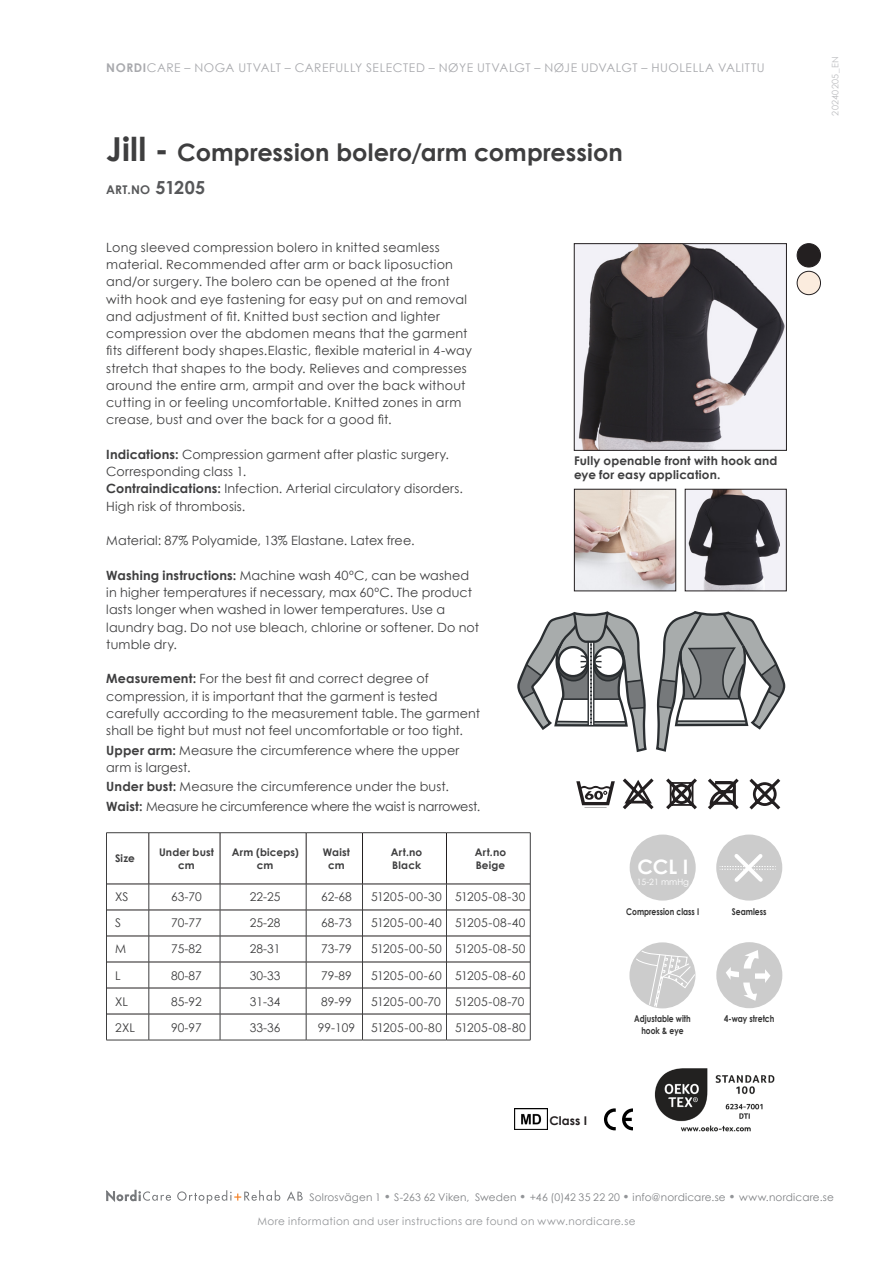
<style>
.page{position:relative;width:893px;height:1263px;background:#fff}
.page>*{position:absolute;margin:0;border:0;box-sizing:border-box;transform-origin:0 0}
.Vanlig{font:700 24px "Century Gothic";letter-spacing:.005em;color:#3e3e3f}
.t1{font:700 19.95px "Century Gothic";color:#fff}
.Paragraph_Style_1{font:12.75px/17.2px "Century Gothic";letter-spacing:.015em;color:#3e3e3f}
.Paragraph_Style_1-2{font:12.75px "Century Gothic";letter-spacing:-.01em;color:#3e3e3f}
.t2{font:12px "Century Gothic";color:#3e3e3f}
.t3{font:12px "Century Gothic";letter-spacing:.02em;color:#3e3e3f}
.t4{font:12px "Century Gothic";letter-spacing:.045em;color:#a8a9ad}
.t5{font:700 12px/14.4px "Century Gothic";letter-spacing:.01em;color:#3e3e3f}
.t6{font:700 12px "Century Gothic";color:#57585a}
.t7{font:700 12px "Century Gothic";color:#231f20}
.t8{font:10.5px "Century Gothic";letter-spacing:.015em;color:#808285}
.t9{font:10.5px "Century Gothic";letter-spacing:.035em;color:#939598}
.t10{font:700 10.5px/12.6px "Century Gothic";letter-spacing:.02em;color:#3e3e3f;text-align:center}
.t11{font:700 9.3px "Century Gothic";color:rgb(0 0 0/.8);scale:.82 1}
.t12{font:700 9.3px "Century Gothic";color:rgb(0 0 0/.8);scale:.83 1}
.t13{font:9px "Century Gothic";letter-spacing:.03em;color:#bcbdc0}
.t14{font:8.7px "Century Gothic";color:#fff}
.s1{font-weight:700}
.s2{font-size:33px}
.s3{font-size:18px}
.s4{font-weight:700;font-size:12px;color:#939598}
</style>
<div class="page">
<svg style="left:716px;top:834px;width:67px;height:67px"></svg>
<svg style="left:716px;top:942px;width:67px;height:67px"></svg>
<svg style="left:629px;top:942px;width:67px;height:67px"></svg>
<svg style="left:629px;top:834px;width:67px;height:67px"></svg>
<img style="left:654px;top:1068px;width:121px;height:64px">
<img style="left:576px;top:245px;width:209px;height:203px">
<div style="left:574px;top:243px;width:213px;height:207px;border:1px solid #231f20"></div>
<svg style="left:576px;top:781px;width:39px;height:25px"></svg>
<svg style="left:623px;top:778px;width:31px;height:31px"></svg>
<svg style="left:749px;top:779px;width:31px;height:30px"></svg>
<svg style="left:708px;top:778px;width:31px;height:31px"></svg>
<svg style="left:666px;top:778px;width:31px;height:31px"></svg>
<svg style="left:517px;top:611px;width:269px;height:141px"></svg>
<svg style="left:622px;top:1108px;width:11px;height:22px"></svg>
<svg style="left:604px;top:1108px;width:12px;height:22px"></svg>
<img style="left:514px;top:1109px;width:33px;height:20px">
<div style="left:797px;top:271px;width:23px;height:24px;background:#fbecde;border-radius:50%"></div>
<div style="left:797px;top:271px;width:24px;height:24px;border:1px solid #231f20;border-radius:50%"></div>
<div style="left:797px;top:244px;width:23px;height:23px;background:#231f20;border-radius:50%"></div>
<div style="left:797px;top:243px;width:24px;height:24px;border:1px solid #231f20;border-radius:50%"></div>
<img style="left:687px;top:491px;width:97px;height:98px">
<img style="left:576px;top:491px;width:98px;height:98px">
<div style="left:574px;top:489px;width:102px;height:102px;border:1px solid #231f20"></div>
<svg style="left:106px;top:1190px;width:65px;height:12px"></svg>
<svg style="left:177px;top:1190px;width:103px;height:14px"></svg>
<svg style="left:287px;top:1191px;width:16px;height:9px"></svg>
<hr style="left:106px;top:832px;width:43px;height:1px;background:#3e3e3f">
<hr style="left:106px;top:1040px;width:43px;height:1px;background:#3e3e3f">
<hr style="left:149px;top:832px;width:71px;height:1px;background:#3e3e3f">
<hr style="left:220px;top:832px;width:86px;height:1px;background:#3e3e3f">
<hr style="left:306px;top:832px;width:56px;height:1px;background:#3e3e3f">
<hr style="left:362px;top:832px;width:84px;height:1px;background:#3e3e3f">
<hr style="left:446px;top:832px;width:84px;height:1px;background:#3e3e3f">
<hr style="left:149px;top:1040px;width:71px;height:1px;background:#3e3e3f">
<hr style="left:220px;top:1040px;width:86px;height:1px;background:#3e3e3f">
<hr style="left:306px;top:1040px;width:56px;height:1px;background:#3e3e3f">
<hr style="left:362px;top:1040px;width:84px;height:1px;background:#3e3e3f">
<hr style="left:446px;top:1040px;width:84px;height:1px;background:#3e3e3f">
<svg style="left:106px;top:833px;width:425px;height:207px"></svg>
<p class="t4" style="left:106px;top:60px;width:660px"><span class="s1">NORDI</span>CARE – NOGA UTVALT – CAREFULLY SELECTED – NØYE UTVALGT – NØJE UDVALGT – HUOLELLA VALITTU</p>
<p class="Vanlig" style="left:106px;top:137px;width:518px"><span class="s2">Jill -</span> Compression bolero/arm compression</p>
<p class="t6" style="left:106px;top:182px;width:100px">ART.NO <span class="s3">51205</span></p>
<p class="Paragraph_Style_1" style="left:106px;top:239px;width:367px">Long sleeved compression bolero in knitted seamless material. Recommended after arm or back liposuction and/or surgery. The bolero can be opened at the front with hook and eye fastening for easy put on and removal and adjustment of fit. Knitted bust section and lighter compression over the abdomen means that the garment fits different body shapes.Elastic, flexible material in 4-way stretch that shapes to the body. Relieves and compresses around the entire arm, armpit and over the back without cutting in or feeling uncomfortable. Knitted zones in arm crease, bust and over the back for a good fit.</p>
<p class="Paragraph_Style_1" style="left:106px;top:446px;width:344px"><span class="s1">Indications:</span> Compression garment after plastic surgery.<br>Corresponding class 1.</p>
<p class="Paragraph_Style_1" style="left:106px;top:480px;width:358px"><span class="s1">Contraindications:</span> Infection. Arterial circulatory disorders.</p>
<p class="Paragraph_Style_1" style="left:106px;top:497px;width:141px">High risk of thrombosis.</p>
<p class="Paragraph_Style_1" style="left:106px;top:532px;width:310px">Material: 87% Polyamide, 13% Elastane. Latex free.</p>
<p class="Paragraph_Style_1" style="left:106px;top:566px;width:374px"><span class="s1">Washing instructions:</span> Machine wash 40ºC, can be washed in higher temperatures if necessary, max 60ºC. The product lasts longer when washed in lower temperatures. Use a laundry bag. Do not use bleach, chlorine or softener. Do not tumble dry.</p>
<p class="Paragraph_Style_1" style="left:106px;top:670px;width:375px"><span class="s1">Measurement:</span> For the best fit and correct degree of compression, it is important that the garment is tested carefully according to the measurement table. The garment shall be tight but must not feel uncomfortable or too tight.</p>
<p class="Paragraph_Style_1" style="left:106px;top:741px;width:355px"><span class="s1">Upper arm:</span> Measure the circumference where the upper arm is largest.</p>
<p class="Paragraph_Style_1" style="left:106px;top:778px;width:344px"><span class="s1">Under bust:</span> Measure the circumference under the bust.</p>
<p class="Paragraph_Style_1-2" style="left:106px;top:798px;width:376px"><span class="s1">Waist:</span> Measure he circumference where the waist is narrowest.</p>
<p class="t10" style="left:115px;top:852px;width:22px">Size</p>
<p class="t10" style="left:159px;top:846px;width:57px">Under bust cm</p>
<p class="t10" style="left:232px;top:846px;width:68px">Arm (biceps) cm</p>
<p class="t10" style="left:323px;top:846px;width:29px">Waist</p>
<p class="t10" style="left:328px;top:858px;width:18px">cm</p>
<p class="t10" style="left:391px;top:846px;width:33px">Art.no</p>
<p class="t10" style="left:392px;top:858px;width:30px">Black</p>
<p class="t10" style="left:475px;top:846px;width:33px">Art.no</p>
<p class="t10" style="left:476px;top:858px;width:31px">Beige</p>
<p class="t2" style="left:115px;top:890px;width:15px">XS</p>
<p class="t2" style="left:171px;top:890px;width:32px">63-70</p>
<p class="t2" style="left:250px;top:890px;width:32px">22-25</p>
<p class="t2" style="left:321px;top:890px;width:32px">62-68</p>
<p class="t3" style="left:371px;top:890px;width:72px">51205-00-30</p>
<p class="t3" style="left:455px;top:890px;width:72px">51205-08-30</p>
<p class="t2" style="left:115px;top:916px;width:7px">S</p>
<p class="t2" style="left:171px;top:916px;width:32px">70-77</p>
<p class="t2" style="left:250px;top:916px;width:32px">25-28</p>
<p class="t2" style="left:321px;top:916px;width:32px">68-73</p>
<p class="t3" style="left:371px;top:916px;width:72px">51205-00-40</p>
<p class="t3" style="left:455px;top:916px;width:72px">51205-08-40</p>
<p class="t2" style="left:115px;top:942px;width:13px">M</p>
<p class="t2" style="left:171px;top:942px;width:32px">75-82</p>
<p class="t2" style="left:250px;top:942px;width:32px">28-31</p>
<p class="t2" style="left:321px;top:942px;width:32px">73-79</p>
<p class="t3" style="left:371px;top:942px;width:72px">51205-00-50</p>
<p class="t3" style="left:455px;top:942px;width:72px">51205-08-50</p>
<p class="t2" style="left:115px;top:968px;width:7px">L</p>
<p class="t2" style="left:171px;top:968px;width:32px">80-87</p>
<p class="t2" style="left:250px;top:968px;width:32px">30-33</p>
<p class="t2" style="left:321px;top:968px;width:32px">79-89</p>
<p class="t3" style="left:371px;top:968px;width:72px">51205-00-60</p>
<p class="t3" style="left:455px;top:968px;width:72px">51205-08-60</p>
<p class="t2" style="left:115px;top:994px;width:14px">XL</p>
<p class="t2" style="left:171px;top:994px;width:32px">85-92</p>
<p class="t2" style="left:250px;top:994px;width:32px">31-34</p>
<p class="t2" style="left:321px;top:994px;width:32px">89-99</p>
<p class="t2" style="left:371px;top:994px;width:71px">51205-00-70</p>
<p class="t2" style="left:455px;top:994px;width:71px">51205-08-70</p>
<p class="t2" style="left:115px;top:1020px;width:21px">2XL</p>
<p class="t2" style="left:171px;top:1020px;width:32px">90-97</p>
<p class="t2" style="left:250px;top:1020px;width:32px">33-36</p>
<p class="t2" style="left:318px;top:1020px;width:39px">99-109</p>
<p class="t3" style="left:371px;top:1020px;width:73px">51205-00-80</p>
<p class="t3" style="left:455px;top:1020px;width:72px">51205-08-80</p>
<p class="t5" style="left:574px;top:453px;width:205px">Fully openable front with hook and eye for easy application.</p>
<h2 class="t1" style="left:637px;top:855px;width:53px">CCL I</h2>
<p class="t14" style="left:637px;top:876px;width:54px">15-21 mmHg</p>
<p class="t11" style="left:626px;top:905px;width:90px">Compression class I</p>
<p class="t12" style="left:732px;top:905px;width:43px">Seamless</p>
<p class="t11" style="left:634px;top:1013px;width:70px">Adjustable with</p>
<p class="t12" style="left:724px;top:1013px;width:62px">4-way stretch</p>
<p class="t11" style="left:641px;top:1024px;width:53px">hook &amp; eye</p>
<p class="t7" style="left:550px;top:1113px;width:39px">Class I</p>
<p class="t13" style="left:830px;top:116px;width:61px;rotate:-90deg">20240205_EN</p>
<p class="t8" style="left:310px;top:1190px;width:526px">Solrosvägen 1 <span class="s4">•</span> S-263 62 Viken, Sweden <span class="s4">•</span> +46 (0)42 35 22 20 <span class="s4">•</span> info@nordicare.se <span class="s4">•</span> www.nordicare.se</p>
<p class="t9" style="left:257px;top:1214px;width:380px">More information and user instructions are found on www.nordicare.se</p>
</div>
